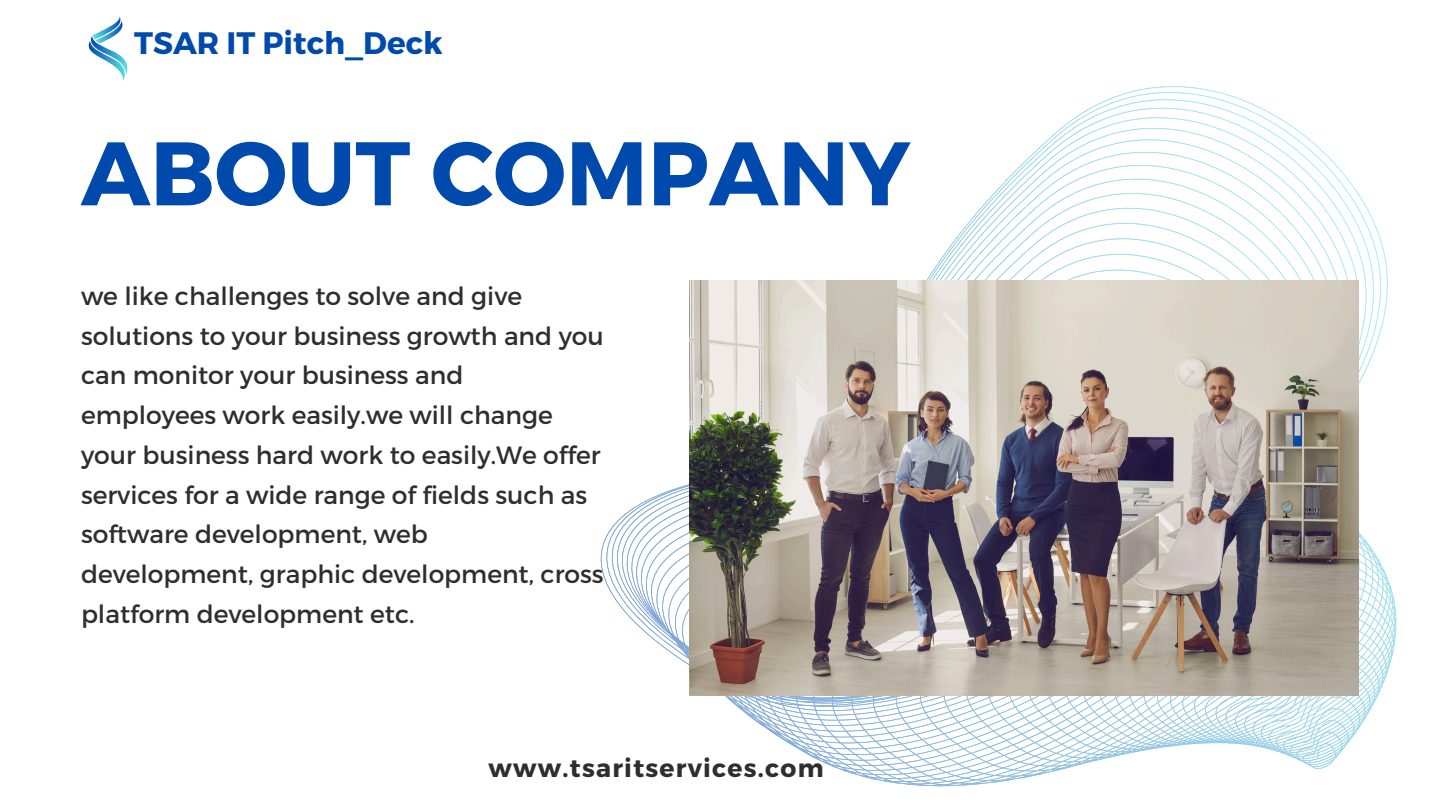
<style>
.page{position:relative;width:1440px;height:810px;background:#fff}
.page>*{position:absolute;margin:0;border:0;box-sizing:border-box;transform-origin:0 0}
.t1{font:700 90px "Montserrat";color:#004aad}
.t2{font:700 31px "Montserrat";color:#004aad}
.t3{font:25px/39.8px "Montserrat";color:#2e2e2e}
.t4{font:700 25px "Montserrat";letter-spacing:.05em;color:#2e2e2e}
</style>
<div class="page">
<svg style="left:600px;top:86px;width:797px;height:701px"></svg>
<img style="left:689px;top:281px;width:670px;height:414px">
<svg style="left:88px;top:16px;width:40px;height:65px"></svg>
<h2 class="t2" style="left:134px;top:23px;width:310px">TSAR IT Pitch_Deck</h2>
<p class="t1" style="left:81px;top:115px;width:831px">ABOUT COMPANY</p>
<p class="t3" style="left:81px;top:275px;width:524px">we like challenges to solve and give solutions to your business growth and you can monitor your business and employees work easily.we will change your business hard work to easily.We offer services for a wide range of fields such as software development, web development, graphic development, cross platform development etc.</p>
<h1 class="t4" style="left:489px;top:752px;width:337px">www.tsaritservices.com</h1>
</div>
